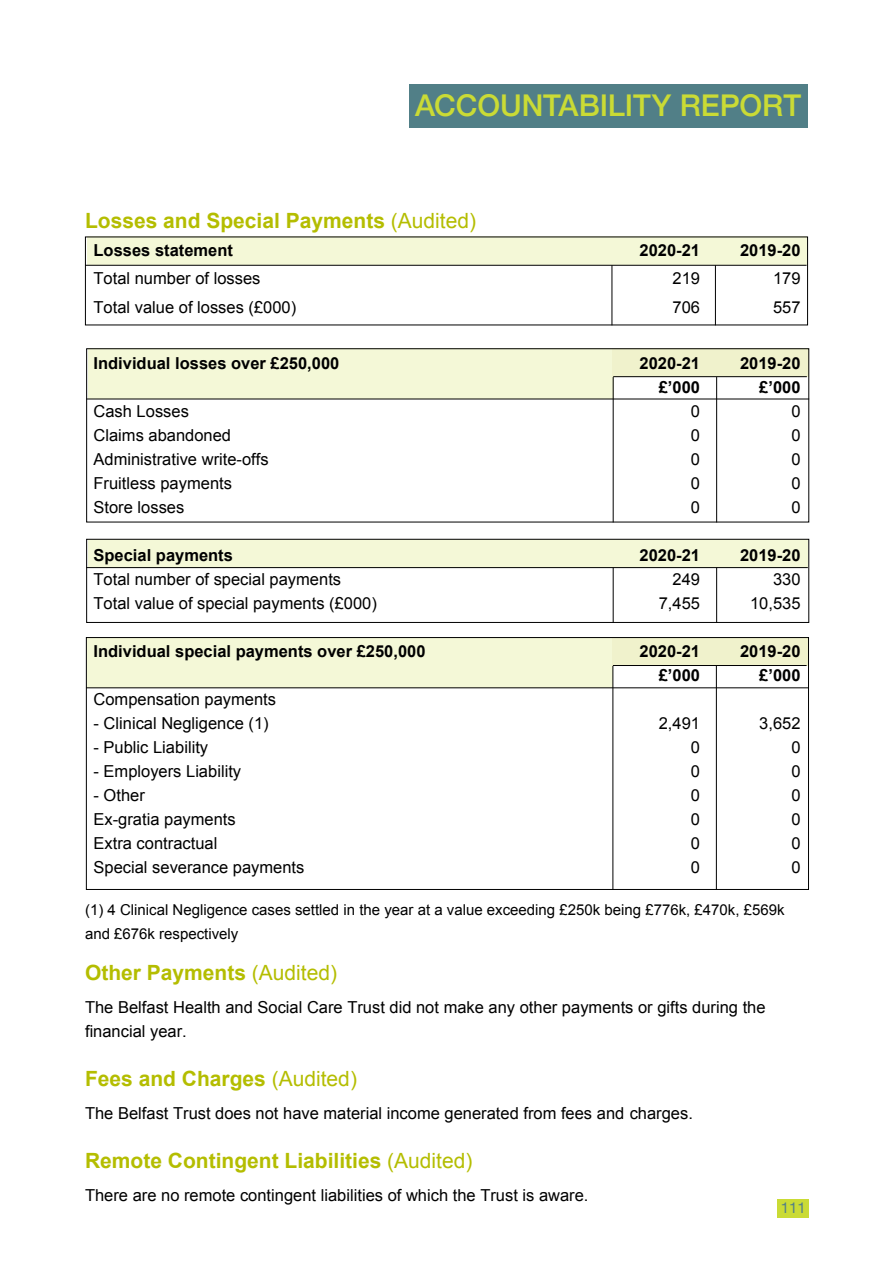
<style>
.page{position:relative;width:893px;height:1263px;background:#fff}
.page>*{position:absolute;margin:0;border:0;box-sizing:border-box;transform-origin:0 0}
.t1{font:500 30px "Helvetica Neue";letter-spacing:-.005em;color:#cadb35}
.t2{font:700 21px "Arial";color:#b4bd00}
.t3{font:16.5px/24px "Arial";color:#000}
.t4{font:700 16.5px "Arial";color:#000}
.t5{font:15px/24px "Arial";color:#000}
.t6{font:15px "Helvetica Neue";color:#517f87}
.s1{font-weight:400}
</style>
<div class="page">
<div style="left:409px;top:84px;width:399px;height:44px;background:#517f87"></div>
<div style="left:778px;top:1199px;width:31px;height:19px;background:#cadb35"></div>
<div style="left:88px;top:348px;width:526px;height:51px;background:#f4f8d7"></div>
<hr style="left:613px;top:377px;width:1px;height:145px;background:#000">
<hr style="left:716px;top:377px;width:1px;height:145px;background:#000">
<hr style="left:86px;top:399px;width:723px;height:1px;background:#000">
<div style="left:613px;top:348px;width:196px;height:29px;background:#f0f2cc"></div>
<hr style="left:613px;top:376px;width:194px;height:1px;background:#000">
<div style="left:86px;top:348px;width:723px;height:174px;border:1px solid #000"></div>
<div style="left:88px;top:539px;width:720px;height:29px;background:#f4f8d7"></div>
<div style="left:86px;top:539px;width:723px;height:84px;border:1px solid #000"></div>
<hr style="left:613px;top:568px;width:1px;height:55px;background:#000">
<hr style="left:716px;top:568px;width:1px;height:55px;background:#000">
<hr style="left:86px;top:567px;width:722px;height:1px;background:#000">
<div style="left:88px;top:637px;width:525px;height:50px;background:#f4f8d7"></div>
<hr style="left:612px;top:666px;width:1px;height:224px;background:#000">
<hr style="left:716px;top:666px;width:1px;height:224px;background:#000">
<hr style="left:86px;top:687px;width:723px;height:1px;background:#000">
<div style="left:612px;top:637px;width:197px;height:28px;background:#f0f2cc"></div>
<hr style="left:613px;top:665px;width:194px;height:1px;background:#000">
<div style="left:86px;top:637px;width:723px;height:253px;border:1px solid #000"></div>
<div style="left:87px;top:237px;width:720px;height:28px;background:#f4f8d7"></div>
<hr style="left:612px;top:265px;width:1px;height:60px;background:#000">
<hr style="left:715px;top:265px;width:1px;height:60px;background:#000">
<hr style="left:85px;top:265px;width:722px;height:1px;background:#000">
<h1 class="t1" style="left:415px;top:81px;width:388px">ACCOUNTABILITY REPORT</h1>
<p class="t2" style="left:85px;top:207px;width:392px">Losses and Special Payments <span class="s1">(Audited)</span></p>
<p class="t4" style="left:94px;top:239px;width:141px">Losses statement</p>
<p class="t4" style="left:639px;top:239px;width:62px">2020-21</p>
<p class="t4" style="left:740px;top:239px;width:62px">2019-20</p>
<p class="t3" style="left:94px;top:267px;width:168px">Total number of losses</p>
<p class="t3" style="left:673px;top:267px;width:29px">219</p>
<p class="t3" style="left:773px;top:267px;width:29px">179</p>
<p class="t3" style="left:94px;top:295px;width:204px">Total value of losses (£000)</p>
<p class="t3" style="left:673px;top:295px;width:29px">706</p>
<p class="t3" style="left:773px;top:295px;width:29px">557</p>
<p class="t4" style="left:94px;top:352px;width:247px">Individual losses over £250,000</p>
<p class="t4" style="left:639px;top:352px;width:62px">2020-21</p>
<p class="t4" style="left:740px;top:352px;width:62px">2019-20</p>
<p class="t4" style="left:659px;top:376px;width:43px">£’000</p>
<p class="t4" style="left:759px;top:376px;width:43px">£’000</p>
<p class="t3" style="left:94px;top:399px;width:97px">Cash Losses</p>
<p class="t3" style="left:691px;top:399px;width:11px">0</p>
<p class="t3" style="left:791px;top:399px;width:11px">0</p>
<p class="t3" style="left:94px;top:423px;width:139px">Claims abandoned</p>
<p class="t3" style="left:691px;top:423px;width:11px">0</p>
<p class="t3" style="left:791px;top:423px;width:11px">0</p>
<p class="t3" style="left:94px;top:447px;width:177px">Administrative write-offs</p>
<p class="t3" style="left:691px;top:447px;width:11px">0</p>
<p class="t3" style="left:791px;top:447px;width:11px">0</p>
<p class="t3" style="left:94px;top:471px;width:140px">Fruitless payments</p>
<p class="t3" style="left:691px;top:471px;width:11px">0</p>
<p class="t3" style="left:791px;top:471px;width:11px">0</p>
<p class="t3" style="left:94px;top:495px;width:92px">Store losses</p>
<p class="t3" style="left:691px;top:495px;width:11px">0</p>
<p class="t3" style="left:791px;top:495px;width:11px">0</p>
<p class="t4" style="left:94px;top:544px;width:141px">Special payments</p>
<p class="t4" style="left:639px;top:544px;width:62px">2020-21</p>
<p class="t4" style="left:740px;top:544px;width:62px">2019-20</p>
<p class="t3" style="left:94px;top:567px;width:249px">Total number of special payments</p>
<p class="t3" style="left:673px;top:567px;width:29px">249</p>
<p class="t3" style="left:773px;top:567px;width:29px">330</p>
<p class="t3" style="left:94px;top:591px;width:285px">Total value of special payments (£000)</p>
<p class="t3" style="left:659px;top:591px;width:43px">7,455</p>
<p class="t3" style="left:750px;top:591px;width:52px">10,535</p>
<p class="t4" style="left:94px;top:640px;width:333px">Individual special payments over £250,000</p>
<p class="t4" style="left:639px;top:640px;width:62px">2020-21</p>
<p class="t4" style="left:740px;top:640px;width:62px">2019-20</p>
<p class="t4" style="left:659px;top:664px;width:43px">£’000</p>
<p class="t4" style="left:759px;top:664px;width:43px">£’000</p>
<p class="t3" style="left:94px;top:687px;width:184px">Compensation payments</p>
<p class="t3" style="left:94px;top:711px;width:177px">- Clinical Negligence (1)</p>
<p class="t3" style="left:659px;top:711px;width:43px">2,491</p>
<p class="t3" style="left:759px;top:711px;width:43px">3,652</p>
<p class="t3" style="left:94px;top:735px;width:116px">- Public Liability</p>
<p class="t3" style="left:691px;top:735px;width:11px">0</p>
<p class="t3" style="left:791px;top:735px;width:11px">0</p>
<p class="t3" style="left:94px;top:759px;width:149px">- Employers Liability</p>
<p class="t3" style="left:691px;top:759px;width:11px">0</p>
<p class="t3" style="left:791px;top:759px;width:11px">0</p>
<p class="t3" style="left:94px;top:783px;width:53px">- Other</p>
<p class="t3" style="left:691px;top:783px;width:11px">0</p>
<p class="t3" style="left:791px;top:783px;width:11px">0</p>
<p class="t3" style="left:94px;top:807px;width:144px">Ex-gratia payments</p>
<p class="t3" style="left:691px;top:807px;width:11px">0</p>
<p class="t3" style="left:791px;top:807px;width:11px">0</p>
<p class="t3" style="left:94px;top:831px;width:125px">Extra contractual</p>
<p class="t3" style="left:691px;top:831px;width:11px">0</p>
<p class="t3" style="left:791px;top:831px;width:11px">0</p>
<p class="t3" style="left:94px;top:855px;width:212px">Special severance payments</p>
<p class="t3" style="left:691px;top:855px;width:11px">0</p>
<p class="t3" style="left:791px;top:855px;width:11px">0</p>
<p class="t5" style="left:85px;top:898px;width:701px">(1) 4 Clinical Negligence cases settled in the year at a value exceeding £250k being £776k, £470k, £569k and £676k respectively</p>
<p class="t2" style="left:85px;top:959px;width:254px">Other Payments <span class="s1">(Audited)</span></p>
<p class="t3" style="left:85px;top:995px;width:682px">The Belfast Health and Social Care Trust did not make any other payments or gifts during the financial year.</p>
<p class="t2" style="left:85px;top:1065px;width:273px">Fees and Charges <span class="s1">(Audited)</span></p>
<p class="t3" style="left:85px;top:1101px;width:609px">The Belfast Trust does not have material income generated from fees and charges.</p>
<p class="t2" style="left:85px;top:1147px;width:389px">Remote Contingent Liabilities <span class="s1">(Audited)</span></p>
<p class="t3" style="left:85px;top:1183px;width:505px">There are no remote contingent liabilities of which the Trust is aware.</p>
<p class="t6" style="left:781px;top:1197px;width:27px">111</p>
</div>
